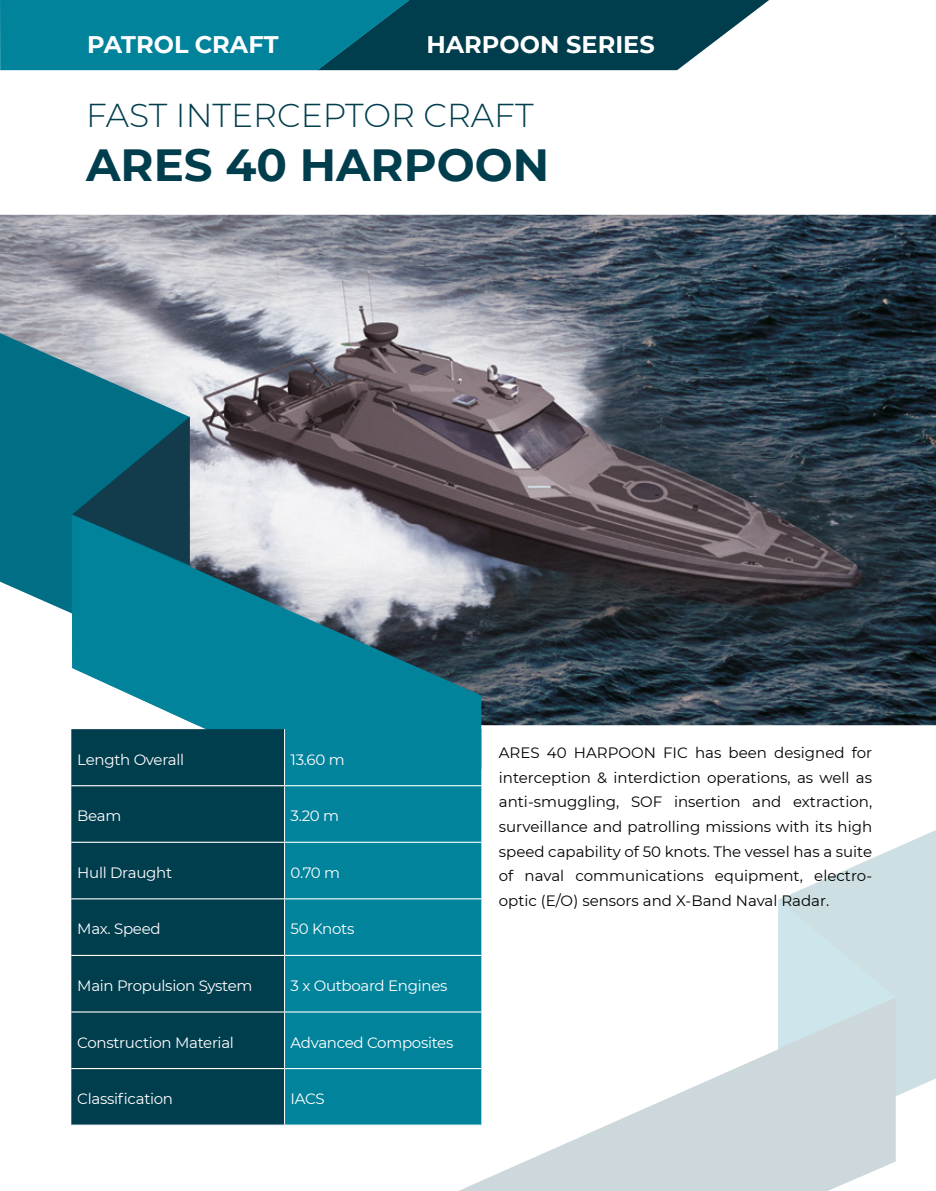
<style>
.page{position:relative;width:936px;height:1191px;background:#fff}
.page>*{position:absolute;margin:0;border:0;box-sizing:border-box;transform-origin:0 0}
.t1{font:700 45px "Montserrat";color:#003d4d}
.t2{font:300 33px "Montserrat";color:#003d4d}
.t3{font:700 24px "Montserrat";color:#fff}
.t4{font:15px/24.6px "Montserrat";color:#000;text-align:justify}
.t5{font:15px "Montserrat";letter-spacing:-.02em;color:#fff}
</style>
<div class="page">
<svg style="left:780px;top:830px;width:155px;height:318px;fill:#cddfe2"></svg>
<svg style="left:410px;top:997px;width:485px;height:194px"></svg>
<svg style="left:778px;top:899px;width:117px;height:149px;background:#cde1e5"></svg>
<img style="left:0;top:215px;width:935px;height:510px">
<svg style="left:0;top:0;width:769px;height:70px;background:#0f697c"></svg>
<svg style="left:0;top:333px;width:190px;height:332px;fill:#006f86"></svg>
<svg style="left:72px;top:514px;width:409px;height:215px;background:#5298a8"></svg>
<svg style="left:72px;top:417px;width:118px;height:148px;background:#08586c"></svg>
<div style="left:71px;top:729px;width:213px;height:395px;background:#003d4d"></div>
<div style="left:285px;top:729px;width:196px;height:395px;background:#00839b"></div>
<hr style="left:71px;top:785px;width:213px;height:1px;background:#fff">
<hr style="left:284px;top:785px;width:197px;height:1px;background:#fff">
<hr style="left:71px;top:841px;width:213px;height:2px;background:#fff">
<hr style="left:284px;top:841px;width:197px;height:2px;background:#fff">
<hr style="left:71px;top:898px;width:213px;height:1px;background:#fff">
<hr style="left:284px;top:898px;width:197px;height:1px;background:#fff">
<hr style="left:71px;top:955px;width:213px;height:1px;background:#fff">
<hr style="left:284px;top:955px;width:197px;height:1px;background:#fff">
<hr style="left:71px;top:1011px;width:213px;height:1px;background:#fff">
<hr style="left:284px;top:1011px;width:197px;height:1px;background:#fff">
<hr style="left:71px;top:1068px;width:213px;height:1px;background:#fff">
<hr style="left:284px;top:1068px;width:197px;height:1px;background:#fff">
<hr style="left:284px;top:1124px;width:197px;height:1px;background:#fff">
<h3 class="t3" style="left:87px;top:27px;width:193px">PATROL CRAFT</h3>
<h3 class="t3" style="left:426px;top:27px;width:230px">HARPOON SERIES</h3>
<h2 class="t2" style="left:86px;top:92px;width:449px">FAST INTERCEPTOR CRAFT</h2>
<h1 class="t1" style="left:86px;top:132px;width:464px">ARES 40 HARPOON</h1>
<p class="t5" style="left:77px;top:749px;width:108px">Length Overall</p>
<p class="t5" style="left:290px;top:749px;width:55px">13.60 m</p>
<p class="t5" style="left:77px;top:805px;width:46px">Beam</p>
<p class="t5" style="left:290px;top:805px;width:50px">3.20 m</p>
<p class="t5" style="left:77px;top:862px;width:96px">Hull Draught</p>
<p class="t5" style="left:290px;top:862px;width:51px">0.70 m</p>
<p class="t5" style="left:77px;top:918px;width:85px">Max. Speed</p>
<p class="t5" style="left:290px;top:918px;width:65px">50 Knots</p>
<p class="t5" style="left:77px;top:975px;width:177px">Main Propulsion System</p>
<p class="t5" style="left:290px;top:975px;width:158px">3 x Outboard Engines</p>
<p class="t5" style="left:77px;top:1032px;width:158px">Construction Material</p>
<p class="t5" style="left:290px;top:1032px;width:164px">Advanced Composites</p>
<p class="t5" style="left:77px;top:1088px;width:97px">Classification</p>
<p class="t5" style="left:290px;top:1088px;width:36px">IACS</p>
<p class="t4" style="left:499px;top:740px;width:375px">ARES 40 HARPOON FIC has been designed for interception &amp; interdiction operations, as well as anti-smuggling, SOF insertion and extraction, surveillance and patrolling missions with its high speed capability of 50 knots. The vessel has a suite of naval communications equipment, electro&shy;optic (E/O) sensors and X-Band Naval Radar.</p>
</div>
